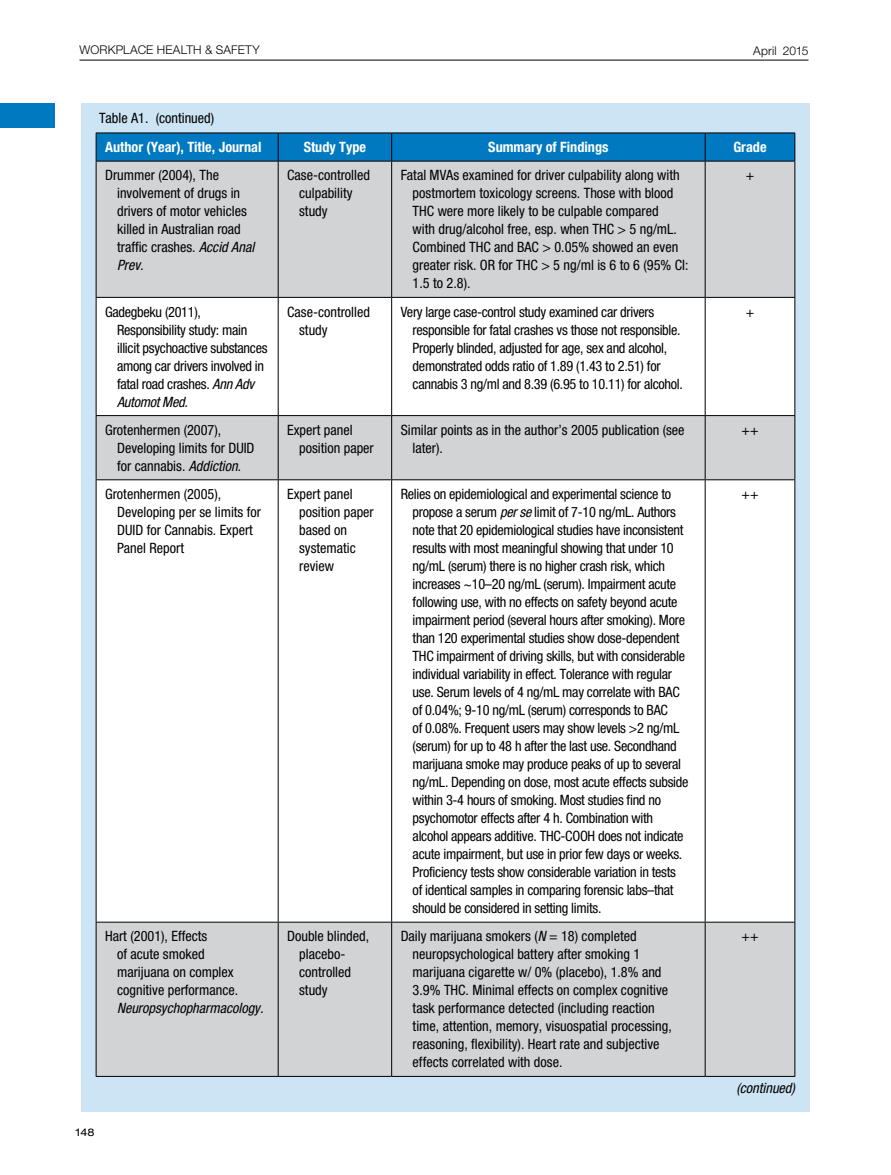
<style>
.page{position:relative;width:891px;height:1175px;background:#fff}
.page>*{position:absolute;margin:0;border:0;box-sizing:border-box;transform-origin:0 0}
.t1{font:condensed 14.25px/18px "Helvetica Neue LT Std";letter-spacing:-.02em;color:#000}
.t2{font:condensed 14.25px/18px "Helvetica Neue LT Std";color:#000}
.t3{font:700 condensed 14.25px "Helvetica Neue LT Std";color:#fff}
.t4{font:italic condensed 14.25px "Helvetica Neue LT Std";color:#000}
.t5{font:300 12px "Helvetica Neue LT Std";letter-spacing:.015em;color:#000}
.t6{font:expanded 10.5px "Helvetica Neue LT Std";color:#000}
.s1{font-style:italic}
</style>
<div class="page">
<hr style="left:80px;top:60px;width:728px;height:1px;background:#000">
<div style="left:0;top:104px;width:55px;height:24px;background:#0079c1"></div>
<div style="left:81px;top:124px;width:729px;height:987px;background:#cce4f3"></div>
<div style="left:97px;top:162px;width:698px;height:914px;background:#d1d3d4"></div>
<svg style="left:97px;top:298px;width:698px;height:623px;background:#f9f9f9"></svg>
<hr style="left:96px;top:161px;width:182px;height:1px;background:#000">
<hr style="left:278px;top:161px;width:114px;height:1px;background:#000">
<hr style="left:392px;top:161px;width:313px;height:1px;background:#000">
<svg style="left:96px;top:133px;width:700px;height:28px;background:#0074ba"></svg>
<hr style="left:705px;top:161px;width:90px;height:1px;background:#000">
<hr style="left:96px;top:161px;width:1px;height:136px;background:#000">
<hr style="left:278px;top:161px;width:1px;height:136px;background:#000">
<hr style="left:391px;top:161px;width:1px;height:136px;background:#000">
<hr style="left:705px;top:161px;width:1px;height:136px;background:#000">
<hr style="left:795px;top:161px;width:1px;height:136px;background:#000">
<hr style="left:96px;top:297px;width:182px;height:1px;background:#000">
<hr style="left:96px;top:298px;width:1px;height:117px;background:#000">
<hr style="left:278px;top:297px;width:114px;height:1px;background:#000">
<hr style="left:278px;top:298px;width:1px;height:117px;background:#000">
<hr style="left:392px;top:297px;width:313px;height:1px;background:#000">
<hr style="left:391px;top:298px;width:1px;height:117px;background:#000">
<hr style="left:705px;top:297px;width:90px;height:1px;background:#000">
<hr style="left:705px;top:298px;width:1px;height:117px;background:#000">
<hr style="left:795px;top:298px;width:1px;height:117px;background:#000">
<hr style="left:96px;top:415px;width:182px;height:1px;background:#000">
<hr style="left:96px;top:416px;width:1px;height:63px;background:#000">
<hr style="left:278px;top:415px;width:114px;height:1px;background:#000">
<hr style="left:278px;top:416px;width:1px;height:63px;background:#000">
<hr style="left:392px;top:415px;width:313px;height:1px;background:#000">
<hr style="left:391px;top:416px;width:1px;height:63px;background:#000">
<hr style="left:705px;top:415px;width:90px;height:1px;background:#000">
<hr style="left:705px;top:416px;width:1px;height:63px;background:#000">
<hr style="left:795px;top:416px;width:1px;height:63px;background:#000">
<hr style="left:96px;top:479px;width:182px;height:1px;background:#000">
<hr style="left:96px;top:480px;width:1px;height:441px;background:#000">
<hr style="left:278px;top:479px;width:114px;height:1px;background:#000">
<hr style="left:278px;top:480px;width:1px;height:441px;background:#000">
<hr style="left:392px;top:479px;width:313px;height:1px;background:#000">
<hr style="left:391px;top:480px;width:1px;height:441px;background:#000">
<hr style="left:705px;top:479px;width:90px;height:1px;background:#000">
<hr style="left:705px;top:480px;width:1px;height:441px;background:#000">
<hr style="left:795px;top:480px;width:1px;height:441px;background:#000">
<hr style="left:96px;top:921px;width:182px;height:1px;background:#000">
<hr style="left:96px;top:922px;width:1px;height:154px;background:#000">
<hr style="left:278px;top:921px;width:114px;height:1px;background:#000">
<hr style="left:278px;top:922px;width:1px;height:154px;background:#000">
<hr style="left:392px;top:921px;width:313px;height:1px;background:#000">
<hr style="left:391px;top:922px;width:1px;height:154px;background:#000">
<hr style="left:705px;top:921px;width:90px;height:1px;background:#000">
<hr style="left:705px;top:922px;width:1px;height:154px;background:#000">
<hr style="left:795px;top:922px;width:1px;height:154px;background:#000">
<hr style="left:96px;top:1076px;width:182px;height:1px;background:#000">
<hr style="left:278px;top:1076px;width:114px;height:1px;background:#000">
<hr style="left:392px;top:1076px;width:313px;height:1px;background:#000">
<hr style="left:705px;top:1076px;width:90px;height:1px;background:#000">
<div style="left:81px;top:104px;width:729px;height:28px;background:#cce4f3"></div>
<p class="t5" style="left:80px;top:42px;width:182px">WORKPLACE HEALTH &amp; SAFETY</p>
<p class="t5" style="left:753px;top:43px;width:57px">April 2015</p>
<p class="t2" style="left:99px;top:109px;width:117px">Table A1. (continued)</p>
<p class="t3" style="left:105px;top:138px;width:158px">Author (Year), Title, Journal</p>
<p class="t3" style="left:304px;top:138px;width:64px">Study Type</p>
<p class="t3" style="left:488px;top:138px;width:122px">Summary of Findings</p>
<p class="t3" style="left:733px;top:138px;width:35px">Grade</p>
<p class="t2" style="left:117px;top:166px;width:139px;text-indent:-12px">Drummer (2004), The involvement of drugs in drivers of motor vehicles killed in Australian road traffic crashes. <span class="s1">Accid Anal<br>Prev.</span></p>
<p class="t2" style="left:299px;top:166px;width:72px;text-indent:-12px">Case-controlled culpability study</p>
<p class="t2" style="left:413px;top:166px;width:277px;text-indent:-12px">Fatal MVAs examined for driver culpability along with postmortem toxicology screens. Those with blood THC were more likely to be culpable compared<br>with drug/alcohol free, esp. when THC &gt; 5 ng/mL.<br>Combined THC and BAC &gt; 0.05% showed an even greater risk. OR for THC &gt; 5 ng/ml is 6 to 6 (95% CI:<br>1.5 to 2.8).</p>
<p class="t1" style="left:746px;top:166px;width:10px">+</p>
<p class="t1" style="left:117px;top:302px;width:152px;text-indent:-12px">Gadegbeku (2011),<br>Responsibility study: main illicit psychoactive substances among car drivers involved in fatal road crashes. <span class="s1">Ann Adv<br>Automot Med.</span></p>
<p class="t2" style="left:299px;top:302px;width:72px;text-indent:-12px">Case-controlled study</p>
<p class="t1" style="left:413px;top:302px;width:272px;text-indent:-12px">Very large case-control study examined car drivers responsible for fatal crashes vs those not responsible.<br>Properly blinded, adjusted for age, sex and alcohol, demonstrated odds ratio of 1.89 (1.43 to 2.51) for cannabis 3 ng/ml and 8.39 (6.95 to 10.11) for alcohol.</p>
<p class="t1" style="left:746px;top:302px;width:10px">+</p>
<p class="t2" style="left:117px;top:420px;width:139px;text-indent:-12px">Grotenhermen (2007),<br>Developing limits for DUID for cannabis. <span class="s1">Addiction.</span></p>
<p class="t2" style="left:299px;top:420px;width:76px;text-indent:-12px">Expert panel position paper</p>
<p class="t2" style="left:413px;top:420px;width:273px;text-indent:-12px">Similar points as in the author’s 2005 publication (see later).</p>
<p class="t1" style="left:741px;top:420px;width:19px">++</p>
<p class="t2" style="left:117px;top:485px;width:145px;text-indent:-12px">Grotenhermen (2005),<br>Developing per se limits for<br>DUID for Cannabis. Expert<br>Panel Report</p>
<p class="t2" style="left:299px;top:485px;width:76px;text-indent:-12px">Expert panel position paper based on systematic review</p>
<p class="t1" style="left:413px;top:485px;width:277px;text-indent:-12px">Relies on epidemiological and experimental science to propose a serum <span class="s1">per se</span> limit of 7-10 ng/mL. Authors note that 20 epidemiological studies have inconsistent results with most meaningful showing that under 10 ng/mL (serum) there is no higher crash risk, which increases ~10–20 ng/mL (serum). Impairment acute following use, with no effects on safety beyond acute impairment period (several hours after smoking). More than 120 experimental studies show dose-dependent THC impairment of driving skills, but with considerable individual variability in effect. Tolerance with regular use. Serum levels of 4 ng/mL may correlate with BAC of 0.04%; 9-10 ng/mL (serum) corresponds to BAC<br>of 0.08%. Frequent users may show levels &gt;2 ng/mL (serum) for up to 48 h after the last use. Secondhand marijuana smoke may produce peaks of up to several ng/mL. Depending on dose, most acute effects subside within 3-4 hours of smoking. Most studies find no psychomotor effects after 4 h. Combination with alcohol appears additive. THC-COOH does not indicate acute impairment, but use in prior few days or weeks.<br>Proficiency tests show considerable variation in tests of identical samples in comparing forensic labs–that should be considered in setting limits.</p>
<p class="t1" style="left:741px;top:485px;width:19px">++</p>
<p class="t2" style="left:117px;top:927px;width:123px;text-indent:-12px">Hart (2001), Effects<br>of acute smoked marijuana on complex cognitive performance.</p>
<p class="t4" style="left:117px;top:1000px;width:148px">Neuropsychopharmacology.</p>
<p class="t2" style="left:299px;top:927px;width:72px;text-indent:-12px">Double blinded, placebo&shy;controlled study</p>
<p class="t2" style="left:413px;top:927px;width:261px;text-indent:-12px">Daily marijuana smokers (<span class="s1">N</span> = 18) completed neuropsychological battery after smoking 1 marijuana cigarette w/ 0% (placebo), 1.8% and 3.9% THC. Minimal effects on complex cognitive task performance detected (including reaction time, attention, memory, visuospatial processing, reasoning, flexibility). Heart rate and subjective effects correlated with dose.</p>
<p class="t1" style="left:741px;top:927px;width:19px">++</p>
<p class="t6" style="left:76px;top:1125px;width:20px">148</p>
<p class="t4" style="left:736px;top:1079px;width:60px">(continued)</p>
</div>
